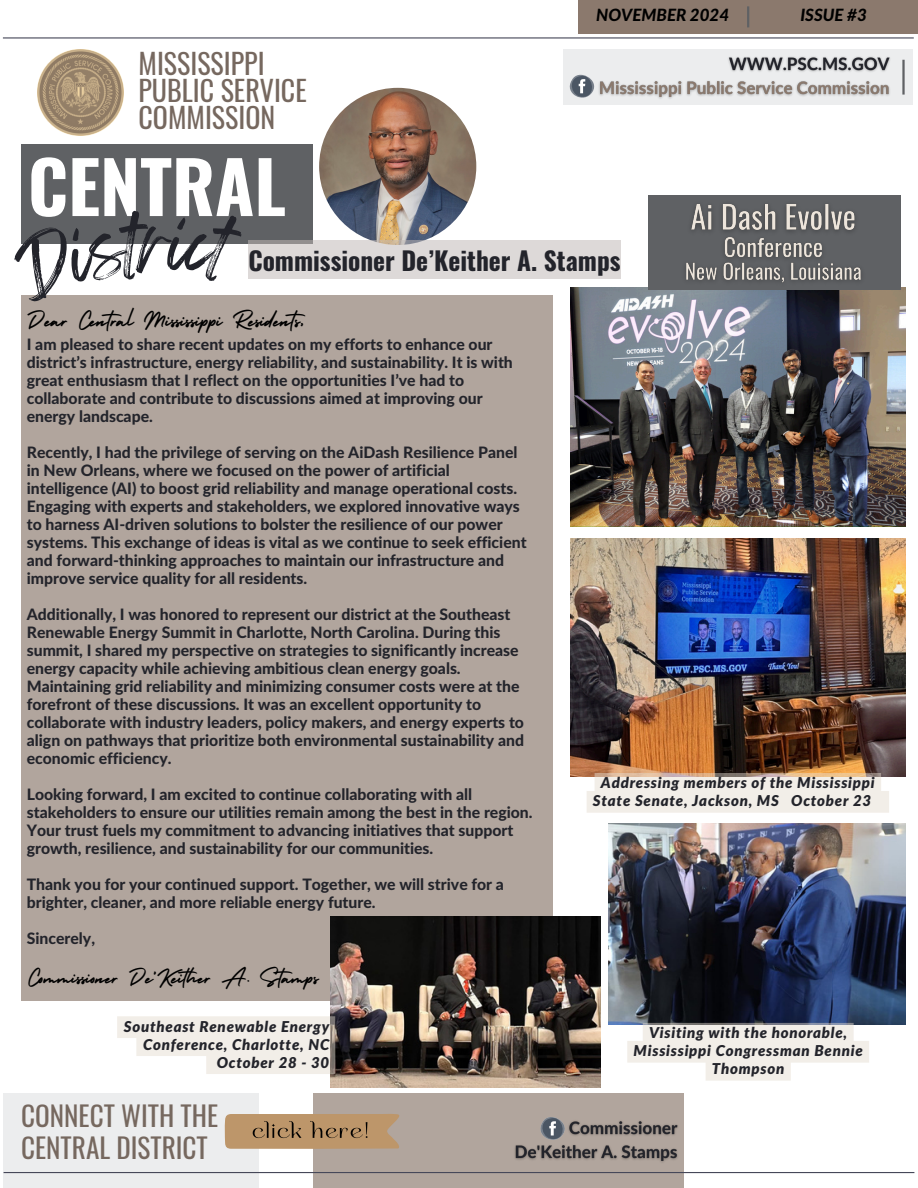
<style>
.page{position:relative;width:918px;height:1188px;background:#fff}
.page>*{position:absolute;margin:0;border:0;box-sizing:border-box;transform-origin:0 0}
.t1{font:700 71.55px "Oswald";color:#fff}
.t2{font:28.05px/27px "Oswald";color:#76685f}
.t3{font:27.3px/32.7px "Oswald";color:#76685f}
.t4{font:25.8px "Holiday";color:#000}
.t5{font:700 25.35px "Oswald";color:#23242b}
.t6{font:24.9px "Holiday";color:#000}
.t7{font:italic 800 16.95px "Lato";color:#000}
.t8{font:800 15.75px/18px "Lato Latin";color:#23242b}
.t9{font:italic 900 15px/18px "Lato";letter-spacing:.05em;color:#23242b;text-align:center}
</style>
<div class="page">
<div style="left:21px;top:295px;width:531px;height:705px;background:#b1a59d"></div>
<div style="left:563px;top:50px;width:350px;height:55px;background:#ecedee"></div>
<div style="left:21px;top:144px;width:292px;height:99px;background:#5f6164"></div>
<div style="left:3px;top:1094px;width:256px;height:94px;background:#ecedee"></div>
<div style="left:313px;top:1094px;width:371px;height:94px;background:#b1a59d"></div>
<hr style="left:4px;top:1172px;width:910px;height:1px;background:#464859">
<hr style="left:3px;top:37px;width:911px;height:2px;background:#464859">
<img style="left:38px;top:50px;width:85px;height:85px">
<hr style="left:902px;top:60px;width:3px;height:35px;background:#5f6164">
<img style="left:600px;top:56px;width:290px;height:43px">
<svg style="left:569px;top:74px;width:31px;height:24px"></svg>
<svg style="left:225px;top:1114px;width:175px;height:35px;background:#b38f67"></svg>
<div style="left:578px;top:0;width:340px;height:34px;background:#8b796d"></div>
<hr style="left:747px;top:6px;width:2px;height:21px;background:#5f6164">
<img style="left:319px;top:88px;width:157px;height:157px;border-radius:50%">
<img style="left:571px;top:538px;width:335px;height:238px">
<img style="left:571px;top:287px;width:335px;height:239px">
<img style="left:515px;top:1121px;width:163px;height:41px">
<svg style="left:534px;top:1117px;width:37px;height:30px"></svg>
<img style="left:609px;top:823px;width:297px;height:202px">
<img style="left:331px;top:916px;width:269px;height:172px">
<div style="left:648px;top:196px;width:252px;height:94px;background:#5f6164"></div>
<img style="left:677px;top:195px;width:193px;height:99px">
<div style="left:248px;top:240px;width:373px;height:38px;background:#ddd9d8"></div>
<svg style="left:117px;top:1016px;width:218px;height:58px"></svg>
<svg style="left:587px;top:773px;width:302px;height:40px;background:#eee7df"></svg>
<svg style="left:627px;top:1023px;width:242px;height:58px"></svg>
<svg style="left:21px;top:243px;width:224px;height:1px"></svg>
<p class="t2" style="left:139px;top:49px;width:170px">MISSISSIPPI<br>PUBLIC SERVICE<br>COMMISSION</p>
<p class="t1" style="left:28px;top:131px;width:260px">CENTRAL</p>
<p class="t7" style="left:596px;top:7px;width:134px">NOVEMBER 2024</p>
<h3 class="t7" style="left:800px;top:7px;width:68px">ISSUE #3</h3>
<p class="t5" style="left:248px;top:240px;width:374px">Commissioner De’Keither A. Stamps</p>
<p class="t4" style="left:27px;top:300px;width:286px">Dear Central Mississippi Residents,</p>
<h4 class="t8" style="left:27px;top:337px;width:488px">I am pleased to share recent updates on my efforts to enhance our district’s infrastructure, energy reliability, and sustainability. It is with great enthusiasm that I reflect on the opportunities I’ve had to collaborate and contribute to discussions aimed at improving our energy landscape.</h4>
<p class="t8" style="left:27px;top:445px;width:501px">Recently, I had the privilege of serving on the AiDash Resilience Panel in New Orleans, where we focused on the power of artificial intelligence (AI) to boost grid reliability and manage operational costs.<br>Engaging with experts and stakeholders, we explored innovative ways to harness AI-driven solutions to bolster the resilience of our power systems. This exchange of ideas is vital as we continue to seek efficient and forward-thinking approaches to maintain our infrastructure and improve service quality for all residents.</p>
<h5 class="t8" style="left:27px;top:607px;width:499px">Additionally, I was honored to represent our district at the Southeast Renewable Energy Summit in Charlotte, North Carolina. During this summit, I shared my perspective on strategies to significantly increase energy capacity while achieving ambitious clean energy goals.<br>Maintaining grid reliability and minimizing consumer costs were at the forefront of these discussions. It was an excellent opportunity to collaborate with industry leaders, policy makers, and energy experts to align on pathways that prioritize both environmental sustainability and economic efficiency.</h5>
<p class="t8" style="left:27px;top:787px;width:507px">Looking forward, I am excited to continue collaborating with all stakeholders to ensure our utilities remain among the best in the region.<br>Your trust fuels my commitment to advancing initiatives that support growth, resilience, and sustainability for our communities.</p>
<p class="t8" style="left:27px;top:877px;width:479px">Thank you for your continued support. Together, we will strive for a brighter, cleaner, and more reliable energy future.</p>
<p class="t8" style="left:27px;top:931px;width:70px">Sincerely,</p>
<h3 class="t6" style="left:28px;top:958px;width:293px">Commissioner De’Keither A. Stamps</h3>
<p class="t9" style="left:124px;top:1018px;width:207px;text-align:right">Southeast Renewable Energy<br>Conference, Charlotte, NC<br>October 28 - 30</p>
<p class="t3" style="left:21px;top:1098px;width:199px">CONNECT WITH THE<br>CENTRAL DISTRICT</p>
<p class="t9" style="left:593px;top:775px;width:283px">Addressing members of the Mississippi<br>State Senate, Jackson, MS October 23</p>
<p class="t9" style="left:634px;top:1025px;width:231px">Visiting with the honorable,<br>Mississippi Congressman Bennie<br>Thompson</p>
</div>
